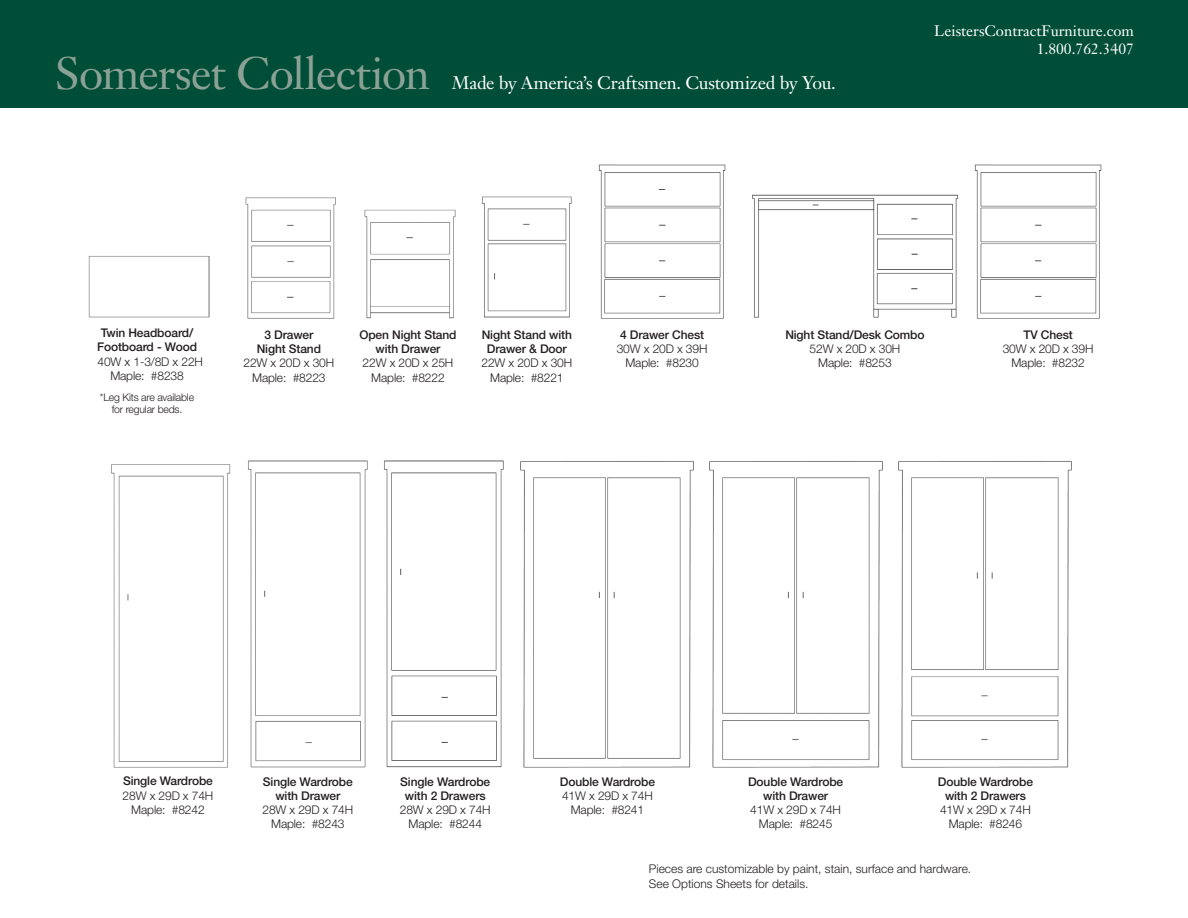
<style>
.page{position:relative;width:1188px;height:918px;background:#fff}
.page>*{position:absolute;margin:0;border:0;box-sizing:border-box;transform-origin:0 0}
.t1{font:45px "Janson Text";letter-spacing:-.025em;color:#8ba195}
.t2{font:18px "Janson Text";letter-spacing:-.015em;color:#fff}
.t3{font:15px/18px "Janson Text";color:#fff;text-align:right}
.Drawing_Copy_2{font:300 12px/14.4px "Helvetica Neue";letter-spacing:-.01em;color:#231f20}
.Drawing_Head_2{font:500 12px/14.2px "Helvetica Neue";letter-spacing:-.01em;color:#231f20;text-align:center}
.t4{font:300 10.5px/12px "Helvetica Neue";letter-spacing:-.02em;color:#231f20;text-align:center}
</style>
<div class="page">
<div style="left:0;top:0;width:1188px;height:108px;background:#004e37"></div>
<img style="left:111px;top:464px;width:120px;height:304px">
<img style="left:384px;top:460px;width:120px;height:308px">
<img style="left:248px;top:460px;width:120px;height:308px">
<img style="left:520px;top:461px;width:174px;height:307px">
<img style="left:709px;top:461px;width:174px;height:307px">
<img style="left:898px;top:461px;width:174px;height:307px">
<img style="left:598px;top:164px;width:128px;height:155px">
<img style="left:245px;top:197px;width:91px;height:122px">
<img style="left:482px;top:196px;width:90px;height:122px">
<img style="left:752px;top:194px;width:207px;height:124px">
<img style="left:88px;top:256px;width:121px;height:62px">
<img style="left:974px;top:164px;width:128px;height:155px">
<img style="left:364px;top:209px;width:92px;height:110px">
<p class="t1" style="left:55px;top:45px;width:377px">Somerset Collection</p>
<p class="t2" style="left:452px;top:72px;width:385px">Made by America’s Craftsmen. Customized by You.</p>
<p class="t3" style="left:934px;top:21px;width:201px">LeistersContractFurniture.com<br>1.800.762.3407</p>
<p class="Drawing_Head_2" style="left:97px;top:326px;width:102px">Twin Headboard/<br>Footboard - Wood</p>
<p class="Drawing_Copy_2" style="left:98px;top:354px;width:107px">40W x 1-3/8D x 22H</p>
<p class="Drawing_Copy_2" style="left:110px;top:368px;width:75px">Maple: #8238</p>
<p class="t4" style="left:100px;top:391px;width:96px">*Leg Kits are available for regular beds.</p>
<p class="Drawing_Head_2" style="left:257px;top:327px;width:66px">3 Drawer<br>Night Stand</p>
<p class="Drawing_Copy_2" style="left:243px;top:356px;width:92px">22W x 20D x 30H</p>
<p class="Drawing_Copy_2" style="left:252px;top:370px;width:75px">Maple: #8223</p>
<p class="Drawing_Head_2" style="left:359px;top:327px;width:99px">Open Night Stand with Drawer</p>
<p class="Drawing_Copy_2" style="left:363px;top:356px;width:92px">22W x 20D x 25H</p>
<p class="Drawing_Copy_2" style="left:371px;top:370px;width:75px">Maple: #8222</p>
<p class="Drawing_Head_2" style="left:482px;top:327px;width:92px">Night Stand with<br>Drawer &amp; Door</p>
<p class="Drawing_Copy_2" style="left:481px;top:356px;width:92px">22W x 20D x 30H</p>
<p class="Drawing_Copy_2" style="left:490px;top:370px;width:75px">Maple: #8221</p>
<p class="Drawing_Head_2" style="left:620px;top:327px;width:86px">4 Drawer Chest</p>
<p class="Drawing_Copy_2" style="left:617px;top:342px;width:92px">30W x 20D x 39H</p>
<p class="Drawing_Copy_2" style="left:625px;top:356px;width:75px">Maple: #8230</p>
<p class="Drawing_Head_2" style="left:785px;top:327px;width:141px">Night Stand/Desk Combo</p>
<p class="Drawing_Copy_2" style="left:810px;top:342px;width:92px">52W x 20D x 30H</p>
<p class="Drawing_Copy_2" style="left:818px;top:356px;width:75px">Maple: #8253</p>
<p class="Drawing_Head_2" style="left:1023px;top:327px;width:51px">TV Chest</p>
<p class="Drawing_Copy_2" style="left:1003px;top:342px;width:92px">30W x 20D x 39H</p>
<p class="Drawing_Copy_2" style="left:1011px;top:356px;width:75px">Maple: #8232</p>
<p class="Drawing_Head_2" style="left:123px;top:774px;width:91px">Single Wardrobe</p>
<p class="Drawing_Copy_2" style="left:123px;top:788px;width:92px">28W x 29D x 74H</p>
<p class="Drawing_Copy_2" style="left:131px;top:802px;width:75px">Maple: #8242</p>
<p class="Drawing_Head_2" style="left:263px;top:774px;width:91px">Single Wardrobe with Drawer</p>
<p class="Drawing_Copy_2" style="left:262px;top:802px;width:92px">28W x 29D x 74H</p>
<p class="Drawing_Copy_2" style="left:271px;top:817px;width:75px">Maple: #8243</p>
<p class="Drawing_Head_2" style="left:400px;top:774px;width:91px">Single Wardrobe with 2 Drawers</p>
<p class="Drawing_Copy_2" style="left:400px;top:802px;width:92px">28W x 29D x 74H</p>
<p class="Drawing_Copy_2" style="left:409px;top:817px;width:75px">Maple: #8244</p>
<p class="Drawing_Head_2" style="left:560px;top:774px;width:97px">Double Wardrobe</p>
<p class="Drawing_Copy_2" style="left:562px;top:788px;width:92px">41W x 29D x 74H</p>
<p class="Drawing_Copy_2" style="left:571px;top:802px;width:75px">Maple: #8241</p>
<p class="Drawing_Head_2" style="left:748px;top:774px;width:97px">Double Wardrobe with Drawer</p>
<p class="Drawing_Copy_2" style="left:750px;top:802px;width:92px">41W x 29D x 74H</p>
<p class="Drawing_Copy_2" style="left:759px;top:817px;width:75px">Maple: #8245</p>
<p class="Drawing_Head_2" style="left:938px;top:774px;width:97px">Double Wardrobe with 2 Drawers</p>
<p class="Drawing_Copy_2" style="left:940px;top:802px;width:92px">41W x 29D x 74H</p>
<p class="Drawing_Copy_2" style="left:949px;top:817px;width:75px">Maple: #8246</p>
<p class="Drawing_Copy_2" style="left:649px;top:862px;width:324px">Pieces are customizable by paint, stain, surface and hardware.<br>See Options Sheets for details.</p>
</div>
